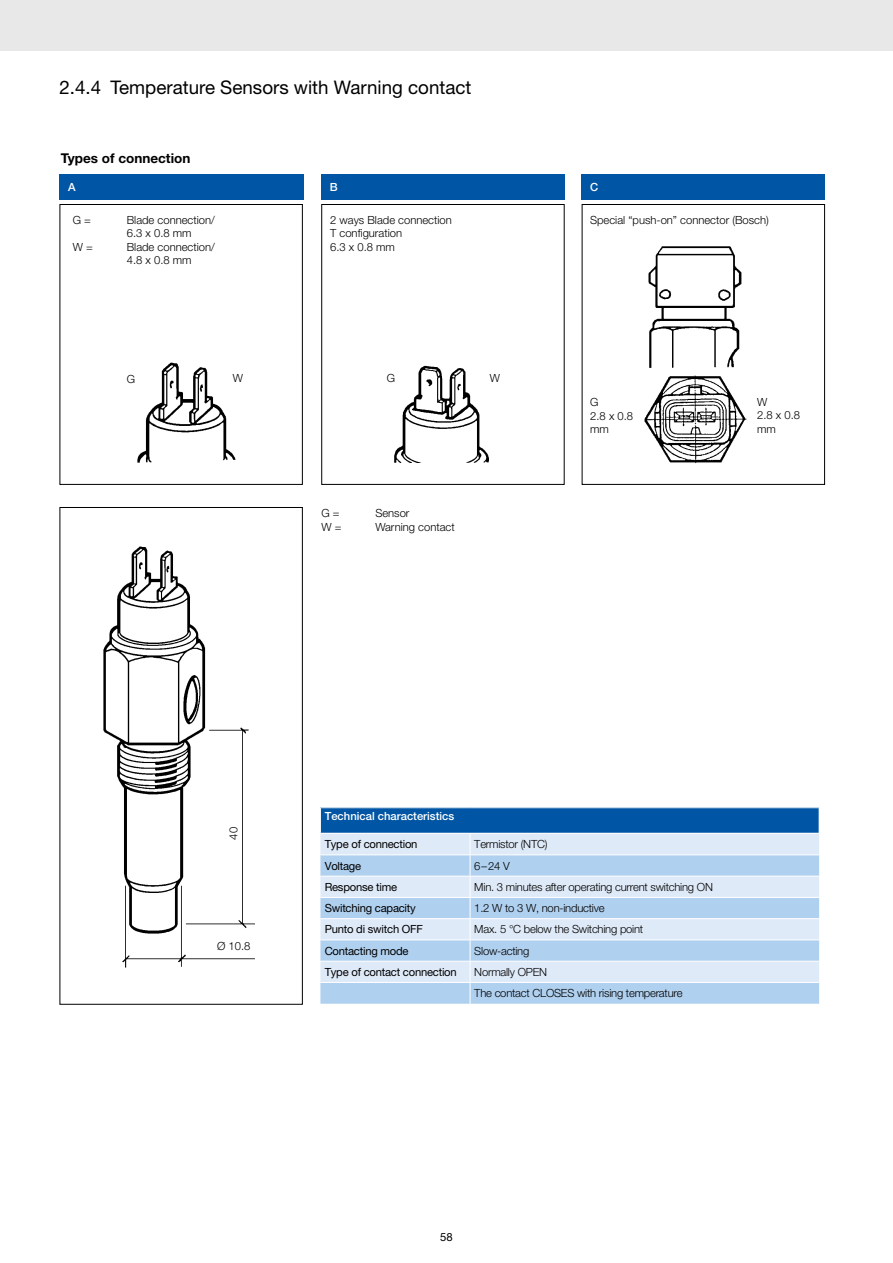
<style>
.page{position:relative;width:893px;height:1263px;background:#fff}
.page>*{position:absolute;margin:0;border:0;box-sizing:border-box;transform-origin:0 0}
.t1{font:18.75px "Helvetica Neue LT Std";color:#000}
.t2{font:700 13.5px "Helvetica Neue LT Std";color:#000}
.t3{font:300 11.25px/13.5px "Helvetica Neue LT Std";letter-spacing:-.02em;color:#000}
.t4{font:300 11.25px/13.5px "Helvetica Neue LT Std";color:#000}
.t5{font:11.25px "Helvetica Neue LT Std";letter-spacing:-.02em;color:#000}
.t6{font:500 11.25px "Helvetica Neue LT Std";color:#fff}
</style>
<div class="page">
<img style="left:103px;top:546px;width:152px;height:422px">
<div style="left:60px;top:507px;width:243px;height:498px;border:1px solid #000"></div>
<img style="left:137px;top:362px;width:99px;height:101px">
<div style="left:60px;top:204px;width:243px;height:281px;border:1px solid #000"></div>
<img style="left:644px;top:246px;width:103px;height:218px">
<div style="left:582px;top:204px;width:243px;height:281px;border:1px solid #000"></div>
<img style="left:394px;top:365px;width:95px;height:98px">
<div style="left:321px;top:204px;width:244px;height:281px;border:1px solid #000"></div>
<div style="left:60px;top:174px;width:244px;height:26px;background:#0056a4"></div>
<div style="left:582px;top:174px;width:243px;height:26px;background:#0056a4"></div>
<div style="left:321px;top:174px;width:244px;height:26px;background:#0056a4"></div>
<div style="left:320px;top:808px;width:499px;height:25px;background:#0056a4"></div>
<div style="left:320px;top:834px;width:499px;height:20px;background:#dfeaf8"></div>
<svg style="left:320px;top:855px;width:499px;height:149px;background:#c4dbf2"></svg>
<hr style="left:320px;top:939px;width:150px;height:1px;background:#fff">
<hr style="left:320px;top:961px;width:150px;height:1px;background:#fff">
<hr style="left:320px;top:982px;width:150px;height:1px;background:#fff">
<hr style="left:320px;top:876px;width:150px;height:1px;background:#fff">
<hr style="left:470px;top:876px;width:349px;height:1px;background:#fff">
<hr style="left:470px;top:897px;width:349px;height:1px;background:#fff">
<hr style="left:470px;top:918px;width:349px;height:1px;background:#fff">
<hr style="left:470px;top:939px;width:349px;height:1px;background:#fff">
<hr style="left:470px;top:961px;width:349px;height:1px;background:#fff">
<hr style="left:470px;top:982px;width:349px;height:1px;background:#fff">
<hr style="left:320px;top:897px;width:150px;height:1px;background:#fff">
<svg style="left:470px;top:834px;width:1px;height:170px"></svg>
<hr style="left:320px;top:918px;width:150px;height:1px;background:#fff">
<svg style="left:320px;top:808px;width:1px;height:25px"></svg>
<div style="left:0;top:0;width:893px;height:51px;background:#e8e8e8"></div>
<h1 class="t1" style="left:60px;top:76px;width:413px">2.4.4 Temperature Sensors with Warning contact</h1>
<p class="t2" style="left:61px;top:150px;width:131px">Types of connection</p>
<p class="t6" style="left:68px;top:180px;width:9px">A</p>
<p class="t6" style="left:330px;top:180px;width:9px">B</p>
<p class="t6" style="left:590px;top:180px;width:10px">C</p>
<p class="t3" style="left:73px;top:213px;width:20px">G =</p>
<p class="t4" style="left:127px;top:213px;width:90px">Blade connection/<br>6.3 x 0.8 mm</p>
<p class="t3" style="left:73px;top:240px;width:22px">W =</p>
<p class="t4" style="left:127px;top:240px;width:90px">Blade connection/<br>4.8 x 0.8 mm</p>
<p class="t4" style="left:330px;top:213px;width:123px">2 ways Blade connection<br>T configuration<br>6.3 x 0.8 mm</p>
<p class="t4" style="left:590px;top:213px;width:180px">Special “push-on” connector (Bosch)</p>
<p class="t3" style="left:127px;top:372px;width:10px">G</p>
<p class="t3" style="left:233px;top:371px;width:12px">W</p>
<p class="t3" style="left:387px;top:371px;width:10px">G</p>
<p class="t3" style="left:490px;top:371px;width:12px">W</p>
<p class="t3" style="left:590px;top:395px;width:44px">G<br>2.8 x 0.8 mm</p>
<p class="t3" style="left:757px;top:394px;width:44px">W<br>2.8 x 0.8 mm</p>
<p class="t3" style="left:321px;top:506px;width:20px">G =</p>
<p class="t3" style="left:375px;top:506px;width:36px">Sensor</p>
<p class="t3" style="left:321px;top:520px;width:22px">W =</p>
<p class="t4" style="left:375px;top:520px;width:81px">Warning contact</p>
<p class="t3" style="left:227px;top:839px;width:14px;rotate:-90deg">40</p>
<p class="t3" style="left:217px;top:939px;width:35px">Ø 10.8</p>
<p class="t6" style="left:325px;top:809px;width:131px">Technical characteristics</p>
<p class="t5" style="left:325px;top:837px;width:94px">Type of connection</p>
<p class="t3" style="left:474px;top:837px;width:75px">Termistor (NTC)</p>
<p class="t5" style="left:325px;top:859px;width:38px">Voltage</p>
<p class="t3" style="left:474px;top:858px;width:37px">6–24 V</p>
<p class="t5" style="left:325px;top:880px;width:74px">Response time</p>
<p class="t3" style="left:474px;top:880px;width:240px">Min. 3 minutes after operating current switching ON</p>
<p class="t5" style="left:325px;top:901px;width:93px">Switching capacity</p>
<p class="t3" style="left:474px;top:901px;width:132px">1.2 W to 3 W, non-inductive</p>
<p class="t5" style="left:325px;top:922px;width:100px">Punto di switch OFF</p>
<p class="t3" style="left:474px;top:922px;width:170px">Max. 5 °C below the Switching point</p>
<p class="t5" style="left:325px;top:944px;width:85px">Contacting mode</p>
<p class="t3" style="left:474px;top:943px;width:57px">Slow-acting</p>
<p class="t5" style="left:325px;top:965px;width:134px">Type of contact connection</p>
<p class="t3" style="left:474px;top:961px;width:210px;line-height:21.3px">Normally OPEN<br>The contact CLOSES with rising temperature</p>
<p class="t5" style="left:440px;top:1230px;width:14px">58</p>
</div>
